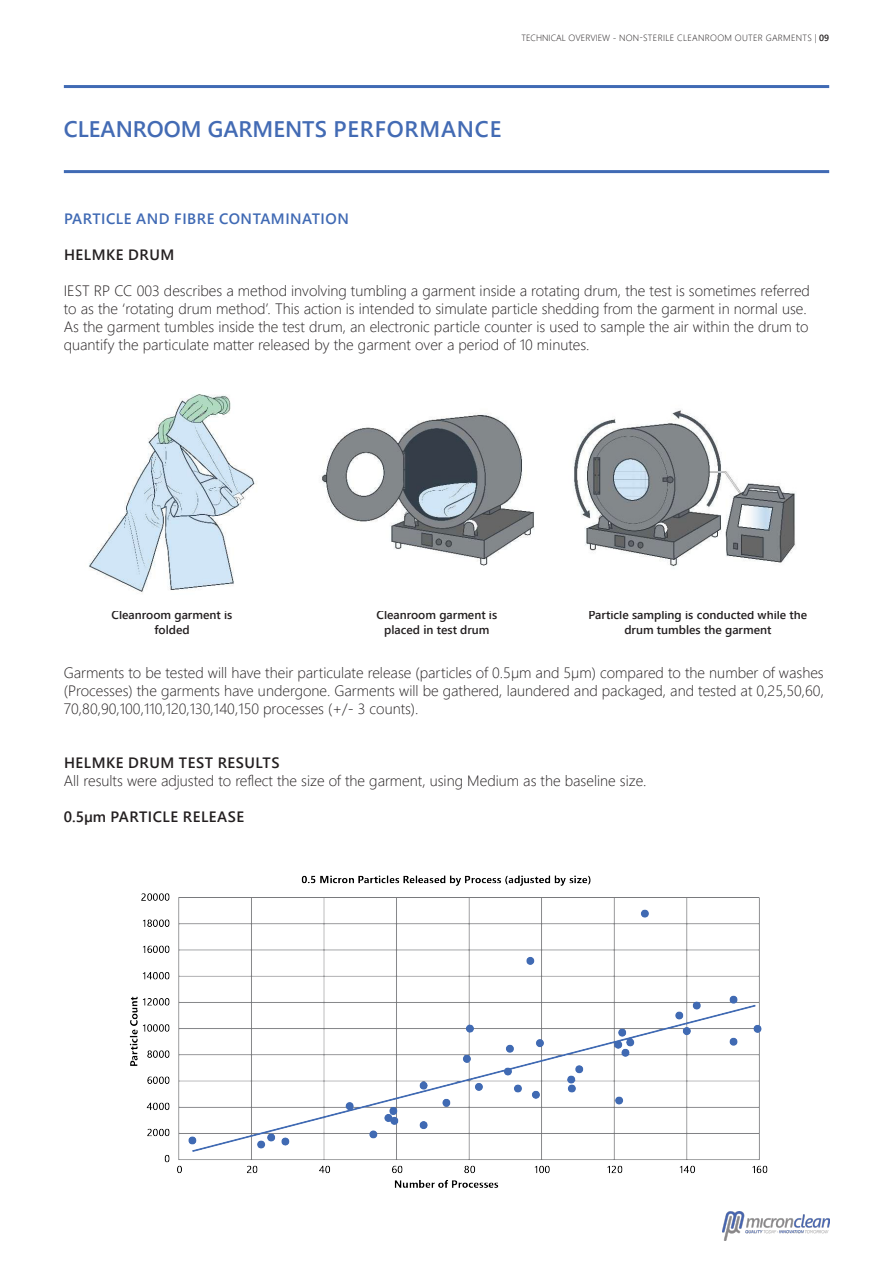
<style>
.page{position:relative;width:893px;height:1263px;background:#fff}
.page>*{position:absolute;margin:0;border:0;box-sizing:border-box;transform-origin:0 0}
.t1{font:600 22.5px "Segoe UI";color:#436bb4}
.t2{font:300 15px/18px "Segoe UI";color:#231f20;text-align:justify}
.t3{font:600 15px "Segoe UI";letter-spacing:.035em;color:#231f20}
.t4{font:600 15px "Segoe UI";letter-spacing:.035em;color:#406ab4}
.t5{font:600 12px/14.4px "Segoe UI";color:#231f20;text-align:center}
.t6{font:300 9px "Segoe UI";letter-spacing:.035em;color:#231f20}
.s1{font-weight:600}
</style>
<div class="page">
<hr style="left:64px;top:170px;width:765px;height:3px;background:#406ab4">
<hr style="left:64px;top:85px;width:765px;height:3px;background:#406ab4">
<img style="left:723px;top:1211px;width:106px;height:29px">
<img style="left:129px;top:875px;width:639px;height:313px">
<img style="left:322px;top:413px;width:213px;height:153px">
<img style="left:573px;top:410px;width:223px;height:157px">
<img style="left:89px;top:394px;width:168px;height:200px">
<p class="t6" style="left:521px;top:29px;width:309px">TECHNICAL OVERVIEW - NON-STERILE CLEANROOM OUTER GARMENTS | <span class="s1">09</span></p>
<p class="t1" style="left:64px;top:107px;width:439px">CLEANROOM GARMENTS PERFORMANCE</p>
<p class="t4" style="left:64px;top:204px;width:286px">PARTICLE AND FIBRE CONTAMINATION</p>
<p class="t3" style="left:64px;top:240px;width:112px">HELMKE DRUM</p>
<p class="t2" style="left:64px;top:280px;width:748px;text-align:left">IEST RP CC 003 describes a method involving tumbling a garment inside a rotating drum, the test is sometimes referred to as the ‘rotating drum method’. This action is intended to simulate particle shedding from the garment in normal use.<br>As the garment tumbles inside the test drum, an electronic particle counter is used to sample the air within the drum to quantify the particulate matter released by the garment over a period of 10 minutes.</p>
<p class="t5" style="left:112px;top:607px;width:122px">Cleanroom garment is</p>
<p class="t5" style="left:154px;top:621px;width:37px">folded</p>
<p class="t5" style="left:377px;top:607px;width:122px">Cleanroom garment is</p>
<p class="t5" style="left:384px;top:621px;width:107px">placed in test drum</p>
<p class="t5" style="left:588px;top:607px;width:220px">Particle sampling is conducted while the drum tumbles the garment</p>
<p class="t2" style="left:64px;top:662px;width:762px">Garments to be tested will have their particulate release (particles of 0.5µm and 5µm) compared to the number of washes (Processes) the garments have undergone. Garments will be gathered, laundered and packaged, and tested at 0,25,50,60, 70,80,90,100,110,120,130,140,150 processes (+/- 3 counts).</p>
<p class="t3" style="left:64px;top:748px;width:217px">HELMKE DRUM TEST RESULTS</p>
<p class="t2" style="left:64px;top:770px;width:584px">All results were adjusted to reflect the size of the garment, using Medium as the baseline size.</p>
<p class="t3" style="left:64px;top:802px;width:182px">0.5µm PARTICLE RELEASE</p>
</div>
